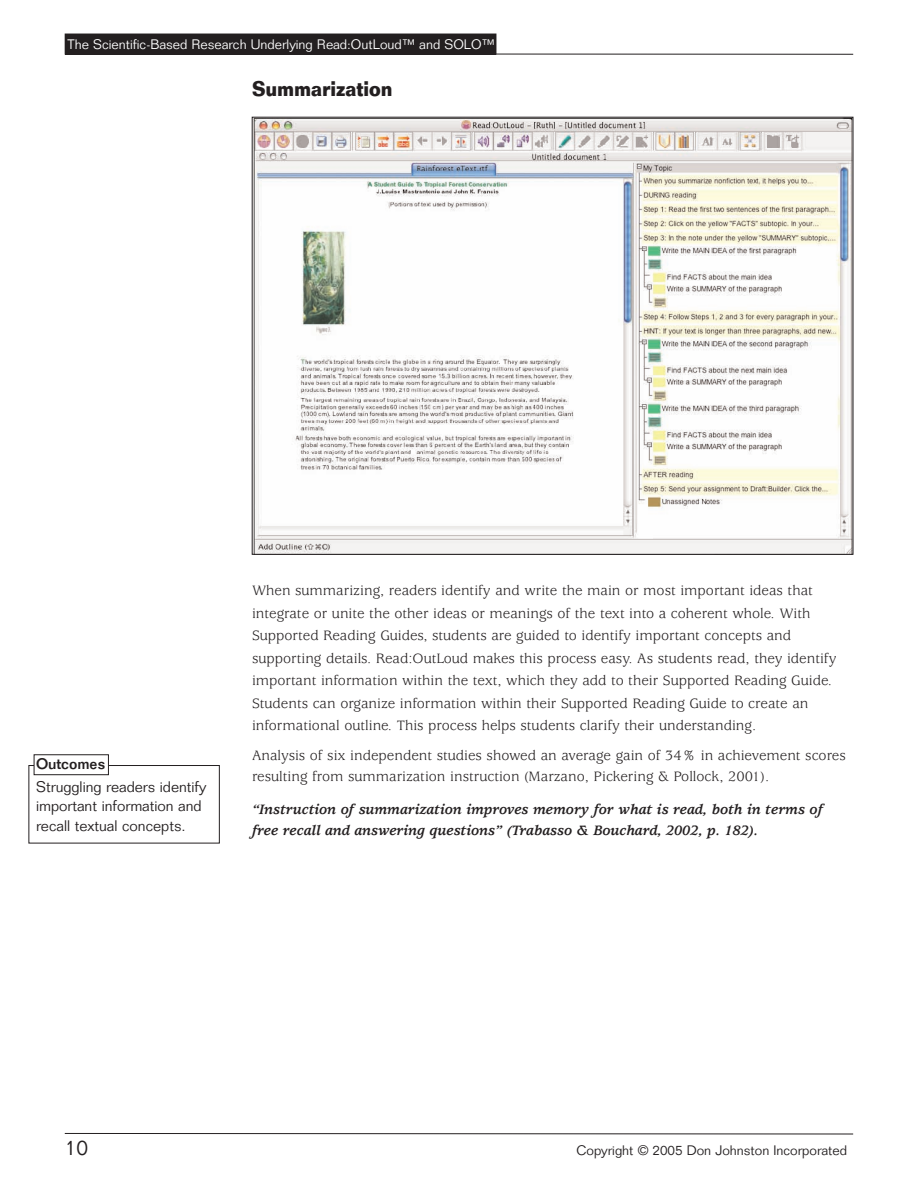
<style>
.page{position:relative;width:918px;height:1188px;background:#fff}
.page>*{position:absolute;margin:0;border:0;box-sizing:border-box;transform-origin:0 0}
.t1{font:300 21px "Folio";color:#231f20}
.t2{font:700 20.7px "Folio";color:#231f20;scale:.87 1}
.t3{font:15px/22.5px "Usherwood";color:#231f20}
.t4{font:italic 700 15px/21px "Usherwood";color:#231f20}
.t5{font:300 15px/19.5px "Folio";color:#231f20}
.t6{font:500 15px "Folio";color:#231f20}
.t7{font:300 13.5px "Folio";color:#fff}
.t8{font:300 13.5px "Folio";color:#231f20}
</style>
<div class="page">
<svg style="left:64px;top:1133px;width:790px;height:2px;background:#908e8f"></svg>
<hr style="left:473px;top:54px;width:380px;height:1px;background:#231f20">
<div style="left:65px;top:34px;width:431px;height:20px;background:#231f20"></div>
<div style="left:65px;top:34px;width:431px;height:21px;border:1px solid #231f20"></div>
<div style="left:29px;top:765px;width:191px;height:78px;border:1px solid #231f20"></div>
<div style="left:34px;top:755px;width:74px;height:20px;background:#fff"></div>
<div style="left:34px;top:754px;width:75px;height:21px;border:1px solid #231f20"></div>
<img style="left:254px;top:119px;width:597px;height:434px">
<p class="t7" style="left:68px;top:39px;width:429px">The Scientific-Based Research Underlying Read:OutLoud™ and SOLO™</p>
<h2 class="t2" style="left:252px;top:81px;width:163px">Summarization</h2>
<p class="t6" style="left:36px;top:759px;width:71px">Outcomes</p>
<p class="t5" style="left:36px;top:779px;width:172px">Struggling readers identify important information and recall textual concepts.</p>
<p class="t3" style="left:252px;top:581px;width:586px">When summarizing, readers identify and write the main or most important ideas that integrate or unite the other ideas or meanings of the text into a coherent whole. With Supported Reading Guides, students are guided to identify important concepts and supporting details. Read:OutLoud makes this process easy. As students read, they identify important information within the text, which they add to their Supported Reading Guide.<br>Students can organize information within their Supported Reading Guide to create an informational outline. This process helps students clarify their understanding.</p>
<p class="t3" style="left:252px;top:747px;width:595px;line-height:21px">Analysis of six independent studies showed an average gain of 34% in achievement scores resulting from summarization instruction (Marzano, Pickering &amp; Pollock, 2001).</p>
<p class="t4" style="left:252px;top:801px;width:572px">“Instruction of summarization improves memory for what is read, both in terms of free recall and answering questions” (Trabasso &amp; Bouchard, 2002, p. 182).</p>
<h1 class="t1" style="left:65px;top:1140px;width:25px">10</h1>
<p class="t8" style="left:577px;top:1145px;width:272px">Copyright © 2005 Don Johnston Incorporated</p>
</div>
